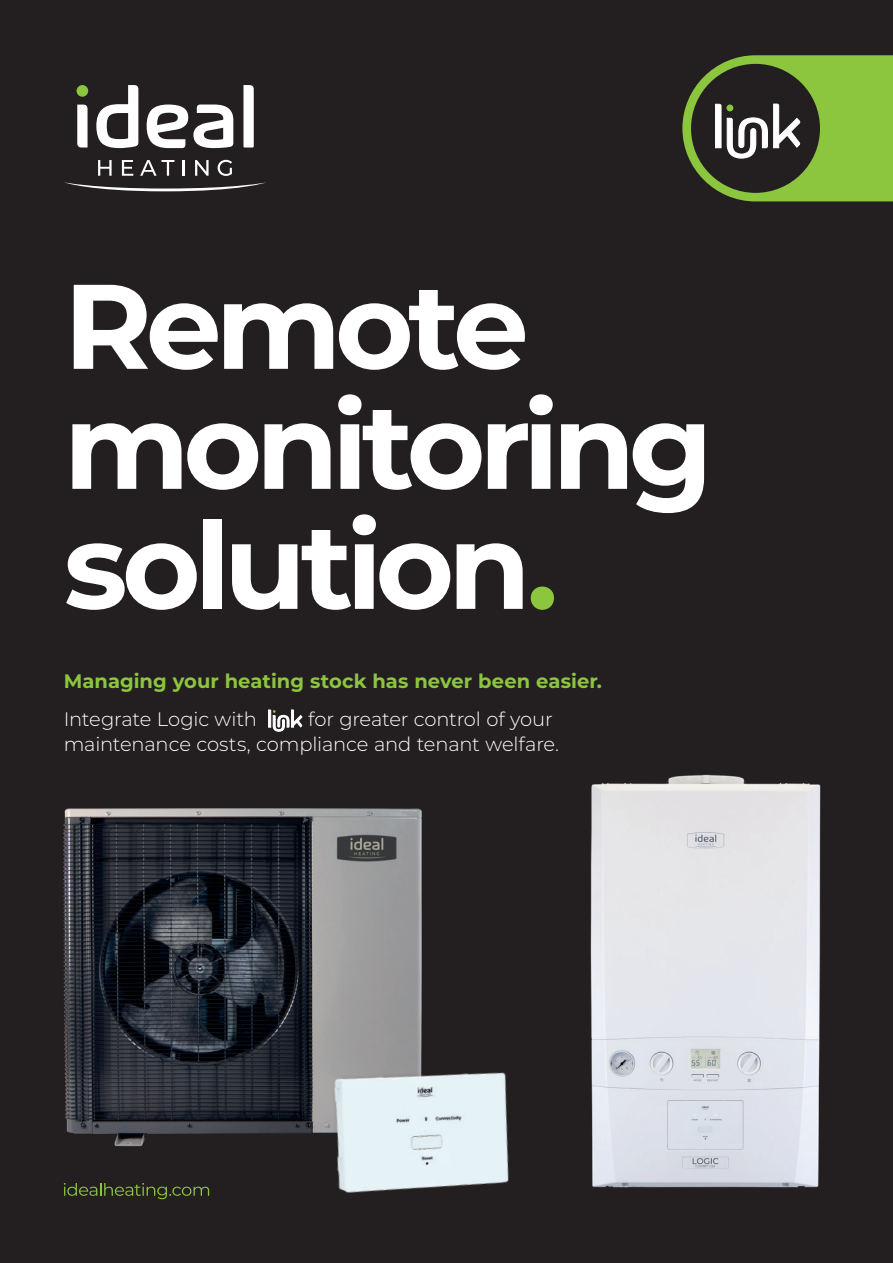
<style>
.page{position:relative;width:893px;height:1263px;background:#231f20}
.page>*{position:absolute;margin:0;border:0;box-sizing:border-box;transform-origin:0 0}
.t1{font:700 120px/120px "Montserrat";letter-spacing:-.05em;color:#fff}
.t2{font:300 19.5px/25.5px "Montserrat";letter-spacing:-.01em;color:#fff}
.t3{font:700 19.5px "Montserrat";color:#8bc63e}
.s1{color:#8bc63e}
</style>
<div class="page">
<svg style="left:64px;top:1183px;width:145px;height:16px"></svg>
<svg style="left:64px;top:182px;width:202px;height:9px"></svg>
<svg style="left:96px;top:85px;width:42px;height:63px"></svg>
<svg style="left:243px;top:85px;width:11px;height:63px"></svg>
<svg style="left:77px;top:105px;width:11px;height:43px"></svg>
<svg style="left:147px;top:105px;width:86px;height:43px"></svg>
<svg style="left:98px;top:160px;width:14px;height:16px"></svg>
<svg style="left:122px;top:160px;width:11px;height:16px"></svg>
<svg style="left:140px;top:160px;width:34px;height:16px"></svg>
<svg style="left:183px;top:160px;width:2px;height:16px"></svg>
<svg style="left:195px;top:160px;width:14px;height:16px"></svg>
<svg style="left:218px;top:160px;width:14px;height:16px"></svg>
<div style="left:77px;top:85px;width:11px;height:12px;background:#8bc63e;border-radius:50%"></div>
<svg style="left:268px;top:710px;width:34px;height:22px"></svg>
<svg style="left:682px;top:55px;width:211px;height:146px"></svg>
<img style="left:590px;top:774px;width:231px;height:414px">
<img style="left:63px;top:808px;width:359px;height:339px">
<img style="left:316px;top:1059px;width:193px;height:134px">
<h1 class="t1" style="left:64px;top:260px;width:651px">Remote monitoring solution<span class="s1">.</span></h1>
<p class="t3" style="left:64px;top:667px;width:540px">Managing your heating stock has never been easier.</p>
<p class="t2" style="left:64px;top:706px;width:195px">Integrate Logic with</p>
<p class="t2" style="left:64px;top:706px;width:497px;text-indent:244px">for greater control of your maintenance costs, compliance and tenant welfare.</p>
</div>
